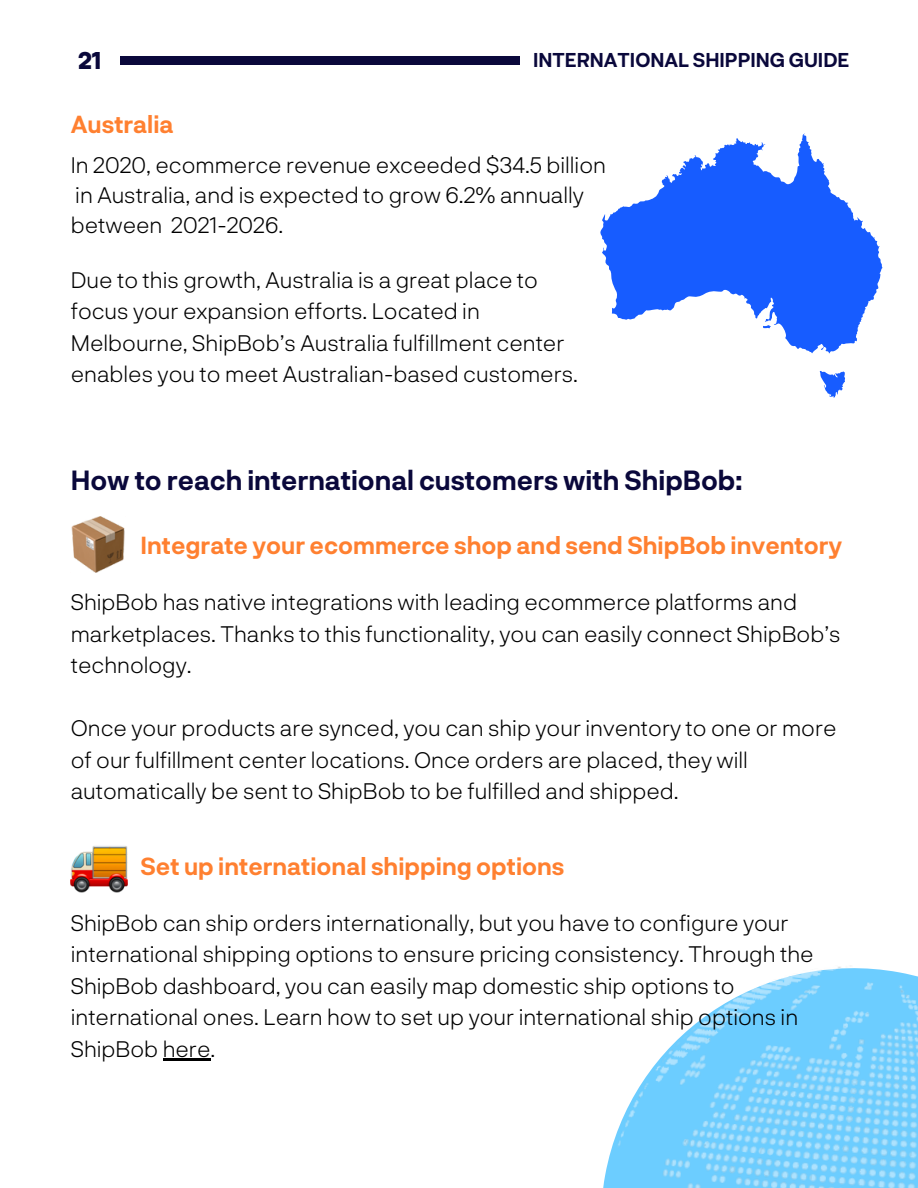
<style>
.page{position:relative;width:918px;height:1188px;background:#fff}
.page>*{position:absolute;margin:0;border:0;box-sizing:border-box;transform-origin:0 0}
.t1{font:700 27px "Neurial Grotesk";color:#0a083b}
.t2{font:700 24px "Neurial Grotesk";color:#ff8030}
.t3{font:800 23.4px "Neurial Grotesk";color:#0a083b}
.t4{font:300 22.5px/31.5px "Neurial Grotesk";color:#000}
.t5{font:700 19.5px "Neurial Grotesk";color:#0a083b}
</style>
<div class="page">
<svg style="left:600px;top:133px;width:283px;height:221px;fill:#175cff"></svg>
<svg style="left:819px;top:371px;width:26px;height:27px"></svg>
<svg style="left:762px;top:325px;width:9px;height:4px"></svg>
<img style="left:603px;top:967px;width:315px;height:221px">
<div style="left:120px;top:56px;width:400px;height:9px;background:#0a083b"></div>
<img style="left:71px;top:517px;width:54px;height:55px">
<hr style="left:163px;top:1058px;width:47px;height:2px;background:#000">
<img style="left:71px;top:846px;width:56px;height:47px">
<p class="t3" style="left:78px;top:45px;width:25px">21</p>
<p class="t5" style="left:533px;top:48px;width:318px">INTERNATIONAL SHIPPING GUIDE</p>
<p class="t2" style="left:71px;top:109px;width:104px">Australia</p>
<p class="t4" style="left:71px;top:149px;width:537px;line-height:30.3px">In 2020, ecommerce revenue exceeded $34.5 billion in Australia, and is expected to grow 6.2% annually between 2021-2026.</p>
<p class="t4" style="left:71px;top:263px;width:509px">Due to this growth, Australia is a great place to focus your expansion efforts. Located in Melbourne, ShipBob’s Australia fulfillment center enables you to meet Australian-based customers.</p>
<p class="t1" style="left:71px;top:463px;width:673px">How to reach international customers with ShipBob:</p>
<p class="t2" style="left:141px;top:530px;width:703px">Integrate your ecommerce shop and send ShipBob inventory</p>
<p class="t4" style="left:71px;top:585px;width:771px">ShipBob has native integrations with leading ecommerce platforms and marketplaces. Thanks to this functionality, you can easily connect ShipBob’s technology.</p>
<p class="t4" style="left:71px;top:711px;width:767px">Once your products are synced, you can ship your inventory to one or more of our fulfillment center locations. Once orders are placed, they will automatically be sent to ShipBob to be fulfilled and shipped.</p>
<p class="t2" style="left:141px;top:851px;width:425px">Set up international shipping options</p>
<p class="t4" style="left:71px;top:906px;width:744px">ShipBob can ship orders internationally, but you have to configure your international shipping options to ensure pricing consistency. Through the ShipBob dashboard, you can easily map domestic ship options to international ones. Learn how to set up your international ship options in ShipBob here.</p>
</div>
